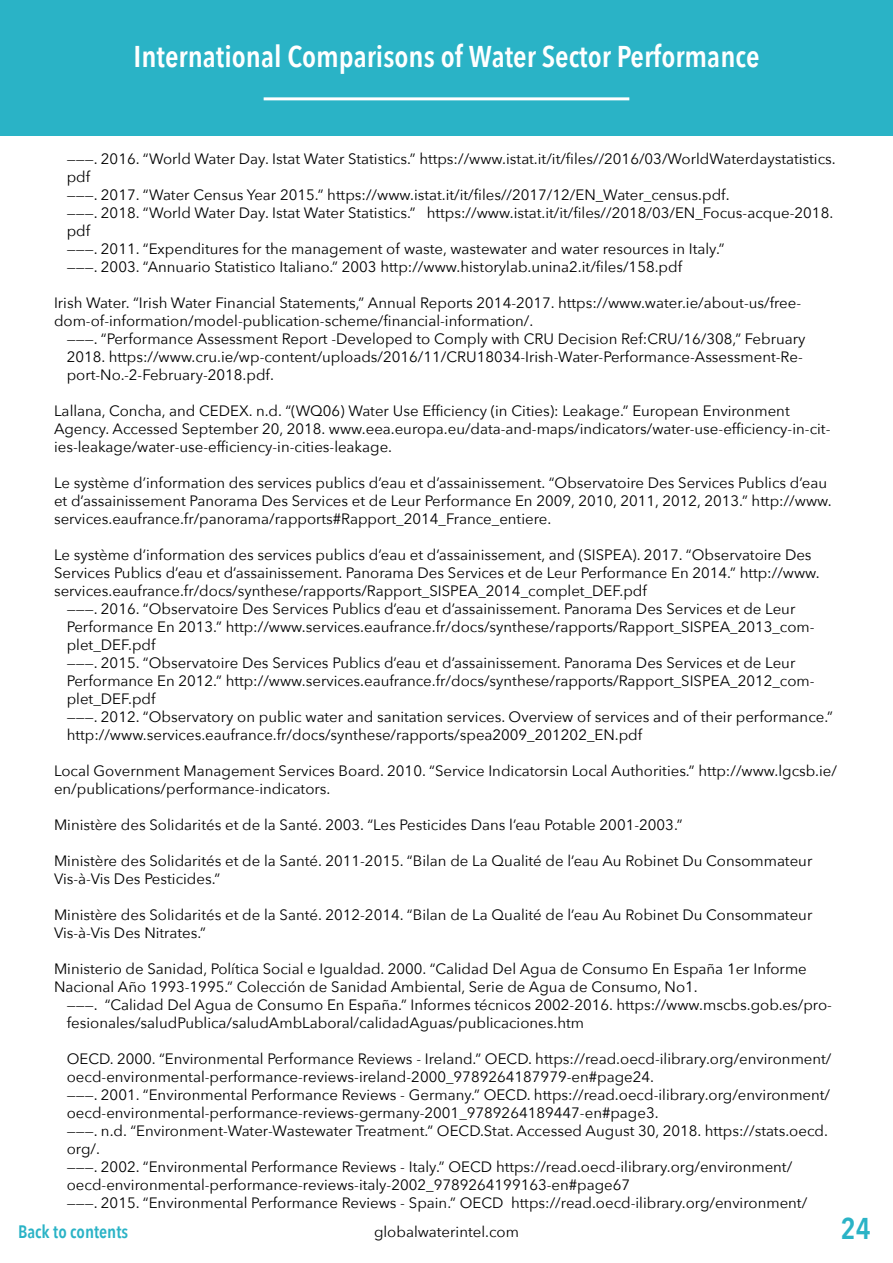
<style>
.page{position:relative;width:893px;height:1263px;background:#fff}
.page>*{position:absolute;margin:0;border:0;box-sizing:border-box;transform-origin:0 0}
.t1{font:600 30px "Avenir Next Condensed";color:#fff}
.t2{font:600 30px "Avenir Next Condensed";color:#2ab3c6}
.t3{font:600 18px "Avenir Next Condensed";color:#2ab3c6}
.t4{font:15px/18px "Avenir Next";color:#000}
</style>
<div class="page">
<div style="left:0;top:0;width:893px;height:136px;background:#2ab3c6"></div>
<hr style="left:264px;top:97px;width:365px;height:3px;background:#fff">
<h1 class="t1" style="left:134px;top:38px;width:627px">International Comparisons of Water Sector Performance</h1>
<p class="t4" style="left:67px;top:150px;width:770px">———. 2016. “World Water Day. Istat Water Statistics.” https://www.istat.it/it/files//2016/03/WorldWaterdaystatistics. pdf<br>———. 2017. “Water Census Year 2015.” https://www.istat.it/it/files//2017/12/EN_Water_census.pdf.<br>———. 2018. “World Water Day. Istat Water Statistics.” https://www.istat.it/it/files//2018/03/EN_Focus-acque-2018. pdf<br>———. 2011. “Expenditures for the management of waste, wastewater and water resources in Italy.”<br>———. 2003. “Annuario Statistico Italiano.” 2003 http://www.historylab.unina2.it/files/158.pdf</p>
<p class="t4" style="left:54px;top:294px;width:749px">Irish Water. “Irish Water Financial Statements,” Annual Reports 2014-2017. https://www.water.ie/about-us/free&shy;dom-of-information/model-publication-scheme/financial-information/.</p>
<p class="t4" style="left:67px;top:330px;width:740px">———. “Performance Assessment Report -Developed to Comply with CRU Decision Ref:CRU/16/308,” February<br>2018. https://www.cru.ie/wp-content/uploads/2016/11/CRU18034-Irish-Water-Performance-Assessment-Re&shy;port-No.-2-February-2018.pdf.</p>
<p class="t4" style="left:54px;top:402px;width:778px">Lallana, Concha, and CEDEX. n.d. “(WQ06) Water Use Efficiency (in Cities): Leakage.” European Environment<br>Agency. Accessed September 20, 2018. www.eea.europa.eu/data-and-maps/indicators/water-use-efficiency-in-cit&shy;ies-leakage/water-use-efficiency-in-cities-leakage.</p>
<p class="t4" style="left:54px;top:474px;width:779px">Le système d’information des services publics d’eau et d’assainissement. “Observatoire Des Services Publics d’eau et d’assainissement Panorama Des Services et de Leur Performance En 2009, 2010, 2011, 2012, 2013.” http://www. services.eaufrance.fr/panorama/rapports#Rapport_2014_France_entiere.</p>
<p class="t4" style="left:54px;top:546px;width:759px">Le système d’information des services publics d’eau et d’assainissement, and (SISPEA). 2017. “Observatoire Des</p>
<p class="t4" style="left:54px;top:564px;width:767px">Services Publics d’eau et d’assainissement. Panorama Des Services et de Leur Performance En 2014.” http://www.</p>
<p class="t4" style="left:54px;top:582px;width:594px">services.eaufrance.fr/docs/synthese/rapports/Rapport_SISPEA_2014_complet_DEF.pdf</p>
<p class="t4" style="left:67px;top:600px;width:730px">———. 2016. “Observatoire Des Services Publics d’eau et d’assainissement. Panorama Des Services et de Leur</p>
<p class="t4" style="left:67px;top:618px;width:749px">Performance En 2013.” http://www.services.eaufrance.fr/docs/synthese/rapports/Rapport_SISPEA_2013_com-</p>
<p class="t4" style="left:67px;top:636px;width:90px">plet_DEF.pdf</p>
<p class="t4" style="left:67px;top:654px;width:730px">———. 2015. “Observatoire Des Services Publics d’eau et d’assainissement. Panorama Des Services et de Leur</p>
<p class="t4" style="left:67px;top:672px;width:749px">Performance En 2012.” http://www.services.eaufrance.fr/docs/synthese/rapports/Rapport_SISPEA_2012_com-</p>
<p class="t4" style="left:67px;top:690px;width:90px">plet_DEF.pdf</p>
<p class="t4" style="left:67px;top:708px;width:768px">———. 2012. “Observatory on public water and sanitation services. Overview of services and of their performance.”</p>
<p class="t4" style="left:67px;top:726px;width:577px">http://www.services.eaufrance.fr/docs/synthese/rapports/spea2009_201202_EN.pdf</p>
<p class="t4" style="left:54px;top:762px;width:785px">Local Government Management Services Board. 2010. “Service Indicatorsin Local Authorities.” http://www.lgcsb.ie/ en/publications/performance-indicators.</p>
<p class="t4" style="left:54px;top:816px;width:630px">Ministère des Solidarités et de la Santé. 2003. “Les Pesticides Dans l’eau Potable 2001-2003.”</p>
<p class="t4" style="left:54px;top:852px;width:760px">Ministère des Solidarités et de la Santé. 2011-2015. “Bilan de La Qualité de l’eau Au Robinet Du Consommateur<br>Vis-à-Vis Des Pesticides.”</p>
<p class="t4" style="left:54px;top:906px;width:760px">Ministère des Solidarités et de la Santé. 2012-2014. “Bilan de La Qualité de l’eau Au Robinet Du Consommateur<br>Vis-à-Vis Des Nitrates.”</p>
<p class="t4" style="left:54px;top:960px;width:754px">Ministerio de Sanidad, Política Social e Igualdad. 2000. “Calidad Del Agua de Consumo En España 1er Informe<br>Nacional Año 1993-1995.” Colección de Sanidad Ambiental, Serie de Agua de Consumo, No1.</p>
<p class="t4" style="left:67px;top:996px;width:767px">———. “Calidad Del Agua de Consumo En España.” Informes técnicos 2002-2016. https://www.mscbs.gob.es/pro&shy;fesionales/saludPublica/saludAmbLaboral/calidadAguas/publicaciones.htm</p>
<p class="t4" style="left:67px;top:1050px;width:766px">OECD. 2000. “Environmental Performance Reviews - Ireland.” OECD. https://read.oecd-ilibrary.org/environment/ oecd-environmental-performance-reviews-ireland-2000_9789264187979-en#page24.<br>———. 2001. “Environmental Performance Reviews - Germany.” OECD. https://read.oecd-ilibrary.org/environment/ oecd-environmental-performance-reviews-germany-2001_9789264189447-en#page3.<br>———. n.d. “Environment-Water-Wastewater Treatment.” OECD.Stat. Accessed August 30, 2018. https://stats.oecd. org/.<br>———. 2002. “Environmental Performance Reviews - Italy.” OECD https://read.oecd-ilibrary.org/environment/ oecd-environmental-performance-reviews-italy-2002_9789264199163-en#page67<br>———. 2015. “Environmental Performance Reviews - Spain.” OECD https://read.oecd-ilibrary.org/environment/</p>
<p class="t3" style="left:18px;top:1220px;width:112px">Back to contents</p>
<p class="t4" style="left:374px;top:1222px;width:146px">globalwaterintel.com</p>
<h1 class="t2" style="left:841px;top:1210px;width:31px">24</h1>
</div>
